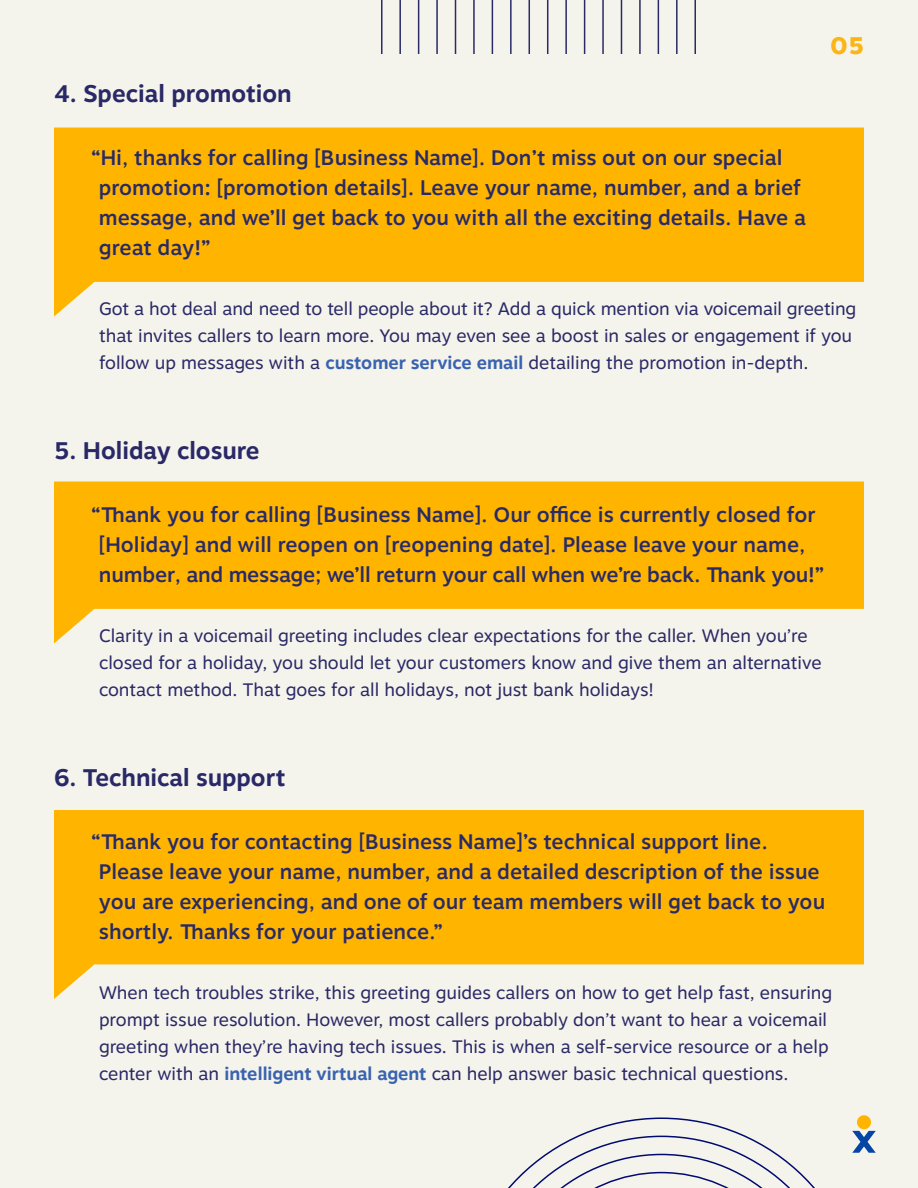
<style>
.page{position:relative;width:918px;height:1188px;background:#f5f4ec}
.page>*{position:absolute;margin:0;border:0;box-sizing:border-box;transform-origin:0 0}
.t1{font:700 24px "Motiva Sans";color:#2a2967}
.t2{font:800 24px "Motiva Sans";color:#fdb515}
.t3{font:500 21px/30px "Motiva Sans";color:#292a66}
.t4{font:18px/27px "Motiva Sans";color:#2a2967}
.s1{font-weight:700;color:#3a63af}
</style>
<div class="page">
<svg style="left:857px;top:1115px;width:14px;height:14px"></svg>
<svg style="left:54px;top:128px;width:810px;height:189px;fill:#ffb500"></svg>
<svg style="left:54px;top:810px;width:810px;height:189px;fill:#ffb500"></svg>
<svg style="left:54px;top:482px;width:810px;height:160px;fill:#ffb500"></svg>
<hr style="left:381px;top:0;width:1px;height:54px;background:#292a66">
<hr style="left:455px;top:0;width:1px;height:54px;background:#292a66">
<hr style="left:529px;top:0;width:1px;height:54px;background:#292a66">
<hr style="left:639px;top:0;width:2px;height:54px;background:#292a66">
<hr style="left:418px;top:0;width:1px;height:54px;background:#292a66">
<hr style="left:492px;top:0;width:1px;height:54px;background:#292a66">
<hr style="left:602px;top:0;width:2px;height:54px;background:#292a66">
<hr style="left:565px;top:0;width:2px;height:54px;background:#292a66">
<hr style="left:676px;top:0;width:2px;height:54px;background:#292a66">
<hr style="left:399px;top:0;width:2px;height:54px;background:#292a66">
<hr style="left:473px;top:0;width:2px;height:54px;background:#292a66">
<hr style="left:547px;top:0;width:1px;height:54px;background:#292a66">
<hr style="left:658px;top:0;width:1px;height:54px;background:#292a66">
<hr style="left:436px;top:0;width:2px;height:54px;background:#292a66">
<hr style="left:510px;top:0;width:2px;height:54px;background:#292a66">
<hr style="left:621px;top:0;width:1px;height:54px;background:#292a66">
<hr style="left:584px;top:0;width:1px;height:54px;background:#292a66">
<hr style="left:694px;top:0;width:2px;height:54px;background:#292a66">
<svg style="left:508px;top:1117px;width:368px;height:71px"></svg>
<h1 class="t1" style="left:54px;top:76px;width:239px">4. Special promotion</h1>
<p class="t3" style="left:99px;top:143px;width:709px;text-indent:-7px">“Hi, thanks for calling [Business Name]. Don’t miss out on our special promotion: [promotion details]. Leave your name, number, and a brief message, and we’ll get back to you with all the exciting details. Have a great day!”</p>
<h1 class="t2" style="left:831px;top:28px;width:35px">05</h1>
<p class="t4" style="left:99px;top:295px;width:759px">Got a hot deal and need to tell people about it? Add a quick mention via voicemail greeting that invites callers to learn more. You may even see a boost in sales or engagement if you follow up messages with a <span class="s1">customer service email</span> detailing the promotion in-depth.</p>
<h1 class="t1" style="left:54px;top:433px;width:207px">5. Holiday closure</h1>
<p class="t3" style="left:92px;top:500px;width:734px;text-align:center">“Thank you for calling [Business Name]. Our office is currently closed for [Holiday] and will reopen on [reopening date]. Please leave your name, number, and message; we’ll return your call when we’re back. Thank you!”</p>
<p class="t4" style="left:99px;top:622px;width:724px">Clarity in a voicemail greeting includes clear expectations for the caller. When you’re closed for a holiday, you should let your customers know and give them an alternative contact method. That goes for all holidays, not just bank holidays!</p>
<h1 class="t1" style="left:54px;top:760px;width:233px">6. Technical support</h1>
<p class="t3" style="left:99px;top:827px;width:728px;text-indent:-7px">“Thank you for contacting [Business Name]’s technical support line.<br>Please leave your name, number, and a detailed description of the issue you are experiencing, and one of our team members will get back to you shortly. Thanks for your patience.”</p>
<p class="t4" style="left:99px;top:979px;width:735px">When tech troubles strike, this greeting guides callers on how to get help fast, ensuring prompt issue resolution. However, most callers probably don’t want to hear a voicemail greeting when they’re having tech issues. This is when a self-service resource or a help center with an <span class="s1">intelligent virtual agent</span> can help answer basic technical questions.</p>
</div>
